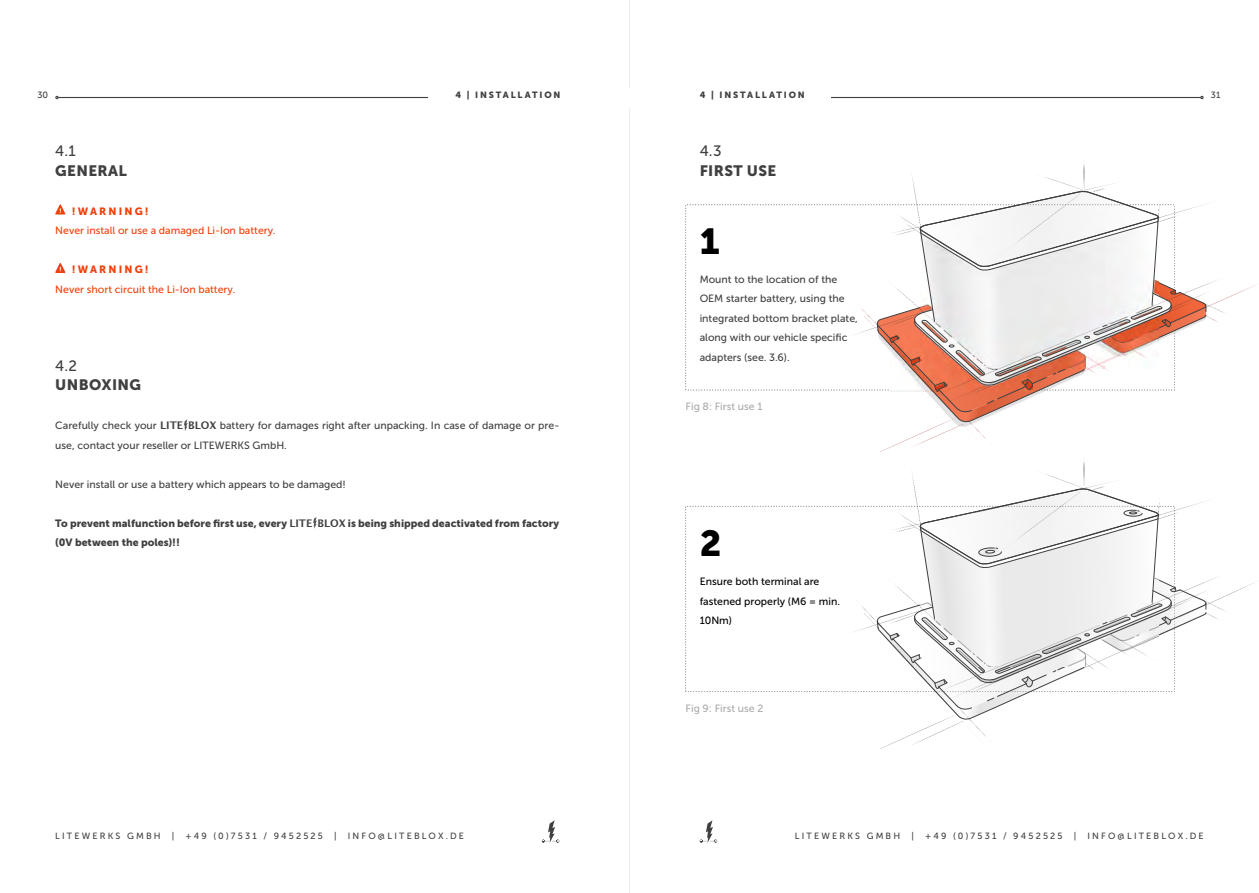
<style>
.page{position:relative;width:1259px;height:893px;background:#fff}
.page>*{position:absolute;margin:0;border:0;box-sizing:border-box;transform-origin:0 0}
.t1{font:36px "Museo Sans 900";color:#000}
.t2{font:15px "Museo Sans 900";letter-spacing:.025em;color:#404041}
.t3{font:15px "Museo Sans 500";color:#404041}
.t4{font:10.5px/19.5px "Museo Sans 500";color:#404041}
.t5{font:10.5px/19.5px "Museo Sans 900";color:#404041}
.t6{font:10.5px "Museo Sans 500";color:#f0410c}
.t7{font:10.5px/19.5px "Museo Sans 500";color:#000}
.t8{font:10.5px "Museo Sans 500";color:#ababab}
.t9{font:10.5px "Museo Sans 900";letter-spacing:.2em;color:#f0410c}
.t10{font:9px "Museo Sans 500";letter-spacing:.24em;color:#404041}
.t11{font:9px "Museo Sans 900";letter-spacing:.2em;color:#404041}
.s1{font-family:"Lucida Grande";font-weight:700}
</style>
<div class="page">
<hr style="left:58px;top:97px;width:1142px;height:1px;background:#404041">
<svg style="left:542px;top:820px;width:17px;height:23px"></svg>
<svg style="left:699px;top:820px;width:18px;height:23px"></svg>
<hr style="left:629px;top:0;width:1px;height:893px;background:#ececec">
<svg style="left:55px;top:204px;width:10px;height:10px"></svg>
<svg style="left:55px;top:263px;width:10px;height:10px"></svg>
<svg style="left:184px;top:419px;width:4px;height:12px"></svg>
<svg style="left:313px;top:517px;width:4px;height:12px"></svg>
<div style="left:428px;top:88px;width:403px;height:20px;background:#fff"></div>
<img style="left:1223px;top:284px;width:34px;height:16px">
<img style="left:882px;top:428px;width:73px;height:23px">
<img style="left:855px;top:310px;width:21px;height:25px">
<svg style="left:876px;top:164px;width:343px;height:264px"></svg>
<img style="left:921px;top:328px;width:178px;height:73px">
<img style="left:1223px;top:581px;width:34px;height:17px">
<img style="left:855px;top:606px;width:21px;height:26px">
<img style="left:881px;top:720px;width:82px;height:29px">
<svg style="left:876px;top:461px;width:343px;height:259px"></svg>
<p class="t11" style="left:455px;top:91px;width:107px">4 | INSTALLATION</p>
<p class="t11" style="left:699px;top:91px;width:107px">4 | INSTALLATION</p>
<p class="t10" style="left:37px;top:91px;width:12px">30</p>
<p class="t10" style="left:1211px;top:91px;width:11px">31</p>
<h2 class="t3" style="left:55px;top:145px;width:22px">4.1</h2>
<h2 class="t2" style="left:55px;top:164px;width:73px">GENERAL</h2>
<p class="t9" style="left:72px;top:207px;width:78px">!WARNING!</p>
<p class="t6" style="left:55px;top:226px;width:222px">Never install or use a damaged Li-Ion battery.</p>
<p class="t9" style="left:72px;top:265px;width:78px">!WARNING!</p>
<p class="t6" style="left:55px;top:285px;width:182px">Never short circuit the Li-Ion battery.</p>
<h2 class="t3" style="left:55px;top:359px;width:23px">4.2</h2>
<h2 class="t2" style="left:55px;top:379px;width:87px">UNBOXING</h2>
<p class="t4" style="left:55px;top:417px;width:505px">Carefully check your <span class="s1">LITE BLOX</span> battery for damages right after unpacking. In case of damage or pre&shy;use, contact your reseller or LITEWERKS GmbH.</p>
<p class="t4" style="left:55px;top:475px;width:292px">Never install or use a battery which appears to be damaged!</p>
<p class="t5" style="left:55px;top:514px;width:505px">To prevent malfunction before first use, every <span class="s1">LITE BLOX</span> is being shipped deactivated from factory (0V between the poles)!!</p>
<h2 class="t3" style="left:699px;top:145px;width:23px">4.3</h2>
<h2 class="t2" style="left:699px;top:164px;width:78px">FIRST USE</h2>
<h1 class="t1" style="left:699px;top:226px;width:21px">1</h1>
<p class="t4" style="left:699px;top:270px;width:160px">Mount to the location of the<br>OEM starter battery, using the integrated bottom bracket plate, along with our vehicle specific adapters (see. 3.6).</p>
<p class="t8" style="left:685px;top:402px;width:78px">Fig 8: First use 1</p>
<h1 class="t1" style="left:699px;top:529px;width:23px">2</h1>
<p class="t7" style="left:699px;top:573px;width:142px">Ensure both terminal are fastened properly (M6 = min.<br>10Nm)</p>
<p class="t8" style="left:685px;top:704px;width:79px">Fig 9: First use 2</p>
<p class="t10" style="left:55px;top:832px;width:410px">LITEWERKS GMBH | +49 (0)7531 / 9452525 | INFO@LITEBLOX.DE</p>
<p class="t10" style="left:795px;top:832px;width:410px">LITEWERKS GMBH | +49 (0)7531 / 9452525 | INFO@LITEBLOX.DE</p>
</div>
